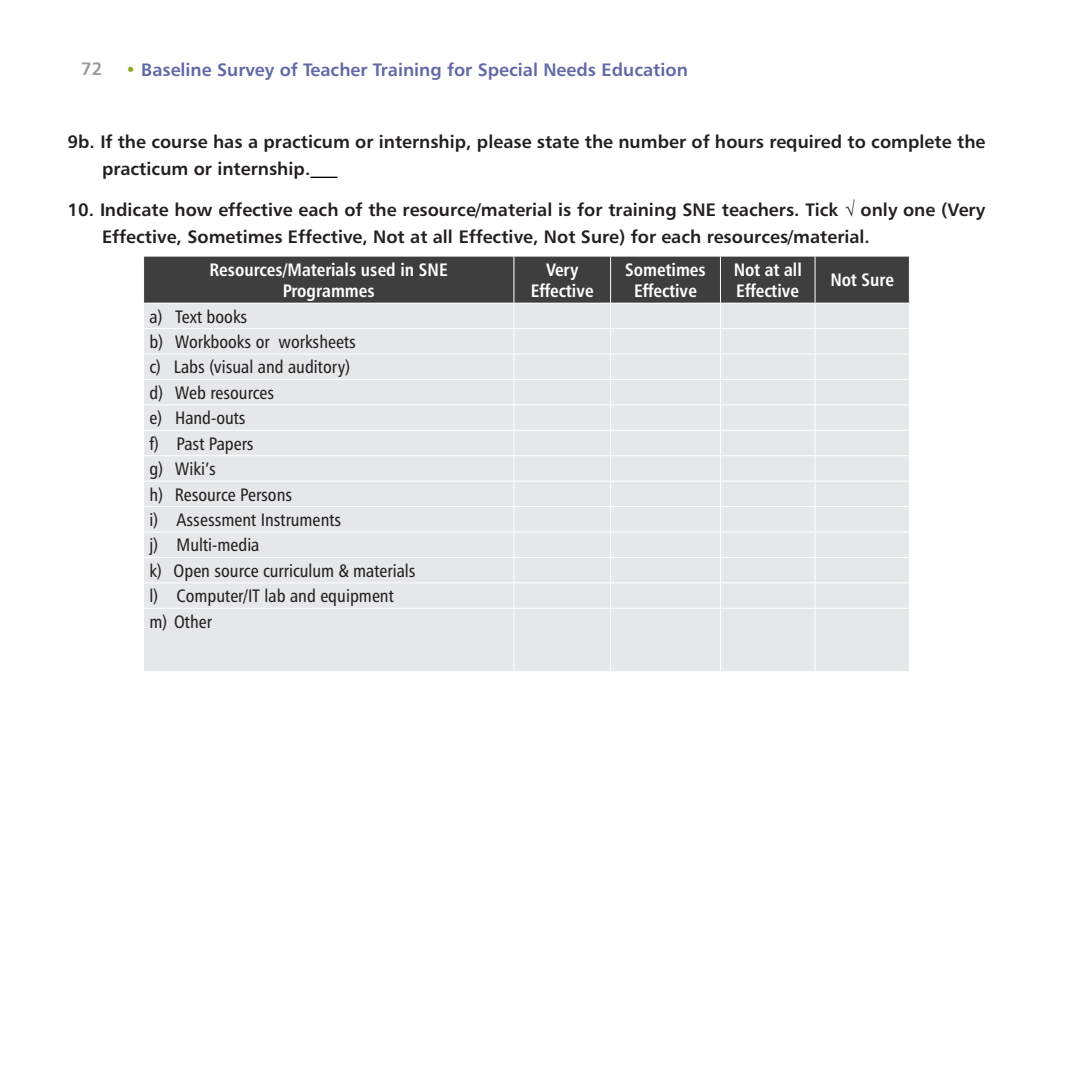
<style>
.page{position:relative;width:1080px;height:1080px;background:#fff}
.page>*{position:absolute;margin:0;border:0;box-sizing:border-box;transform-origin:0 0}
.Qustions{font:18px/27px "Humanist 777 BT Bold B";color:#231f20}
.Table_body{font:18px "Humanist 777 BT Roman Condensed B";color:#231f20}
.Table_headers{font:18px "Humanist 777 BT Bold Condensed B";color:#fff}
.t1{font:18px "Humanist 777 BT Bold B";color:#6168a7}
.t2{font:18px "Humanist 777 BT Bold B";color:#999b9e}
.s1{font-family:"Humanist 777 BT Roman B";color:#92a925}
</style>
<div class="page">
<svg style="left:310px;top:177px;width:27px;height:1px"></svg>
<div style="left:144px;top:609px;width:765px;height:62px;background:#e6e7e9"></div>
<hr style="left:514px;top:609px;width:1px;height:62px;background:#fff">
<hr style="left:610px;top:609px;width:1px;height:62px;background:#fff">
<hr style="left:720px;top:609px;width:1px;height:62px;background:#fff">
<hr style="left:815px;top:609px;width:1px;height:62px;background:#fff">
<svg style="left:143px;top:256px;width:767px;height:352px;background:#d1d2d3"></svg>
<p class="t2" style="left:81px;top:57px;width:23px">72</p>
<p class="t1" style="left:125px;top:59px;width:564px"><span class="s1">•</span> Baseline Survey of Teacher Training for Special Needs Education</p>
<p class="Qustions" style="left:102px;top:128px;width:885px;text-indent:-34px">9b. If the course has a practicum or internship, please state the number of hours required to complete the practicum or internship.</p>
<p class="Qustions" style="left:102px;top:196px;width:885px;text-indent:-34px">10. Indicate how effective each of the resource/material is for training SNE teachers. Tick √ only one (Very<br>Effective, Sometimes Effective, Not at all Effective, Not Sure) for each resources/material.</p>
<p class="Table_headers" style="left:210px;top:258px;width:240px">Resources/Materials used in SNE</p>
<p class="Table_headers" style="left:283px;top:280px;width:93px">Programmes</p>
<p class="Table_headers" style="left:734px;top:258px;width:70px">Not at all</p>
<p class="Table_headers" style="left:736px;top:280px;width:64px">Effective</p>
<p class="Table_headers" style="left:625px;top:258px;width:82px">Sometimes</p>
<p class="Table_headers" style="left:634px;top:280px;width:64px">Effective</p>
<p class="Table_headers" style="left:546px;top:258px;width:34px">Very</p>
<p class="Table_headers" style="left:531px;top:280px;width:64px">Effective</p>
<p class="Table_headers" style="left:830px;top:269px;width:65px">Not Sure</p>
<p class="Table_body" style="left:150px;top:305px;width:99px">a) Text books</p>
<p class="Table_body" style="left:150px;top:331px;width:208px">b) Workbooks or worksheets</p>
<p class="Table_body" style="left:150px;top:356px;width:202px">c) Labs (visual and auditory)</p>
<p class="Table_body" style="left:150px;top:381px;width:126px">d) Web resources</p>
<p class="Table_body" style="left:150px;top:407px;width:98px">e) Hand-outs</p>
<p class="Table_body" style="left:150px;top:432px;width:106px">f) Past Papers</p>
<p class="Table_body" style="left:150px;top:458px;width:68px">g) Wiki’s</p>
<p class="Table_body" style="left:150px;top:483px;width:144px">h) Resource Persons</p>
<p class="Table_body" style="left:150px;top:509px;width:193px">i) Assessment Instruments</p>
<p class="Table_body" style="left:150px;top:534px;width:111px">j) Multi-media</p>
<p class="Table_body" style="left:150px;top:559px;width:268px">k) Open source curriculum &amp; materials</p>
<p class="Table_body" style="left:150px;top:585px;width:246px">l) Computer/IT lab and equipment</p>
<p class="Table_body" style="left:150px;top:610px;width:64px">m) Other</p>
</div>
